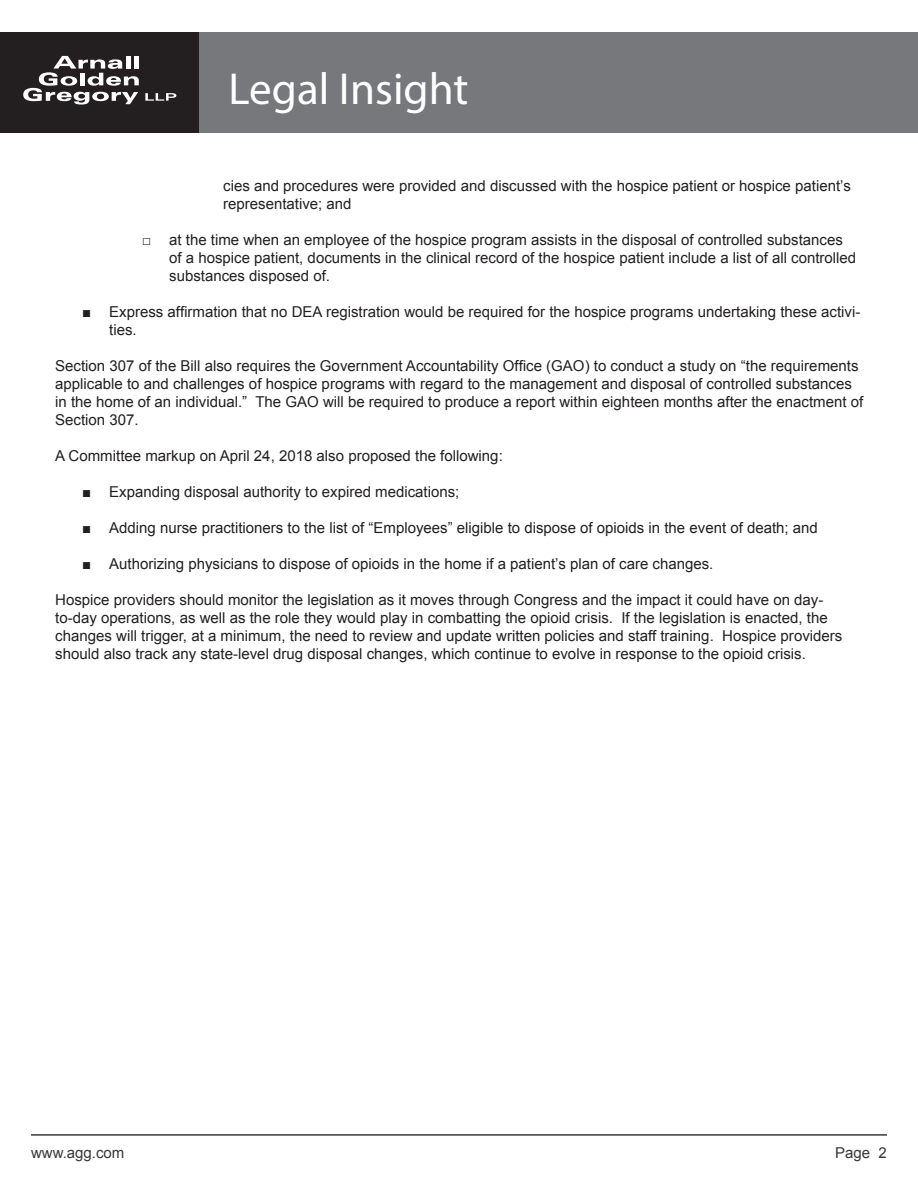
<style>
.page{position:relative;width:918px;height:1188px;background:#fff}
.page>*{position:absolute;margin:0;border:0;box-sizing:border-box;transform-origin:0 0}
.t1{font:45px "Myriad Pro";color:#fff}
.Regular_text{font:15px/18px "Arial";color:#231f20}
.t2{font:15px "Arial";color:#383839}
</style>
<div class="page">
<div style="left:0;top:32px;width:200px;height:101px;background:#231f20"></div>
<svg style="left:23px;top:56px;width:116px;height:49px"></svg>
<svg style="left:145px;top:93px;width:31px;height:8px"></svg>
<div style="left:200px;top:32px;width:718px;height:101px;background:#76787b"></div>
<hr style="left:31px;top:1134px;width:856px;height:2px;background:#383839">
<h1 class="t1" style="left:229px;top:61px;width:241px">Legal Insight</h1>
<p class="Regular_text" style="left:223px;top:177px;width:629px">cies and procedures were provided and discussed with the hospice patient or hospice patient’s representative; and</p>
<p class="Regular_text" style="left:169px;top:231px;width:688px;text-indent:-27px">□ at the time when an employee of the hospice program assists in the disposal of controlled substances of a hospice patient, documents in the clinical record of the hospice patient include a list of all controlled substances disposed of.</p>
<p class="Regular_text" style="left:109px;top:303px;width:753px;text-indent:-27px">■ Express affirmation that no DEA registration would be required for the hospice programs undertaking these activi&shy;ties.</p>
<p class="Regular_text" style="left:55px;top:357px;width:810px">Section 307 of the Bill also requires the Government Accountability Office (GAO) to conduct a study on “the requirements applicable to and challenges of hospice programs with regard to the management and disposal of controlled substances in the home of an individual.” The GAO will be required to produce a report within eighteen months after the enactment of Section 307.</p>
<p class="Regular_text" style="left:55px;top:447px;width:449px">A Committee markup on April 24, 2018 also proposed the following:</p>
<p class="Regular_text" style="left:82px;top:483px;width:379px">■ Expanding disposal authority to expired medications;</p>
<p class="Regular_text" style="left:82px;top:519px;width:737px">■ Adding nurse practitioners to the list of “Employees” eligible to dispose of opioids in the event of death; and</p>
<p class="Regular_text" style="left:82px;top:555px;width:633px">■ Authorizing physicians to dispose of opioids in the home if a patient’s plan of care changes.</p>
<p class="Regular_text" style="left:55px;top:591px;width:789px">Hospice providers should monitor the legislation as it moves through Congress and the impact it could have on day&shy;to-day operations, as well as the role they would play in combatting the opioid crisis. If the legislation is enacted, the changes will trigger, at a minimum, the need to review and update written policies and staff training. Hospice providers should also track any state-level drug disposal changes, which continue to evolve in response to the opioid crisis.</p>
<p class="t2" style="left:31px;top:1142px;width:95px">www.agg.com</p>
<p class="t2" style="left:835px;top:1142px;width:53px">Page 2</p>
</div>
